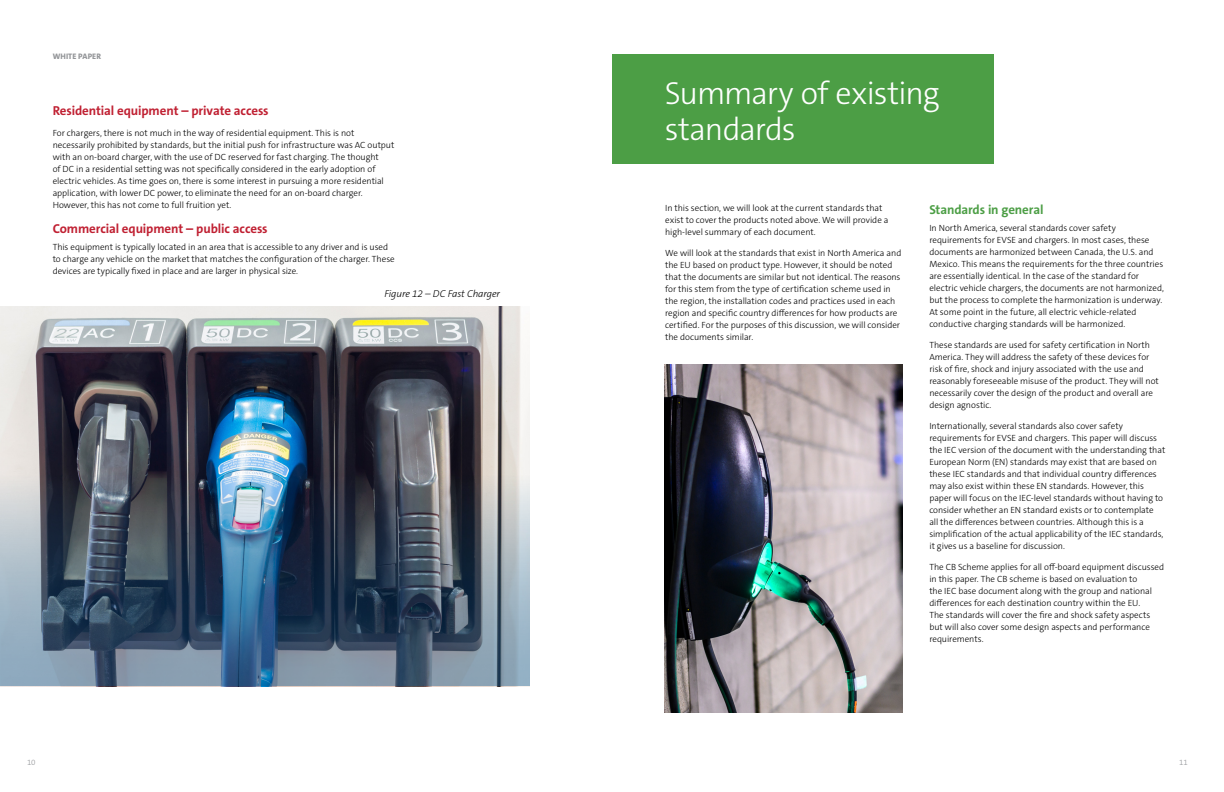
<style>
.page{position:relative;width:1224px;height:792px;background:#fff}
.page>*{position:absolute;margin:0;border:0;box-sizing:border-box;transform-origin:0 0}
.t1{font:300 32px/36px "The Sans C5";letter-spacing:-.035em;color:#fff}
.t2{font:700 13px "The Sans C5";letter-spacing:-.01em;color:#c02032}
.t3{font:700 13px "The Sans C5";letter-spacing:-.01em;color:#4c9e45}
.t4{font:italic 300 10px "The Sans C5";letter-spacing:-.015em;color:#000}
.t5{font:300 9px/12px "The Sans C5";letter-spacing:-.005em;color:#000}
.t6{font:800 8px "The Sans C5";letter-spacing:.01em;color:#939598}
.t7{font:300 8px "The Sans C5";color:#939598}
</style>
<div class="page">
<img style="left:0;top:306px;width:529px;height:381px">
<img style="left:0;top:475px;width:529px;height:211px">
<div style="left:612px;top:54px;width:382px;height:109px;background:#4c9e45"></div>
<img style="left:665px;top:364px;width:237px;height:349px">
<p class="t6" style="left:53px;top:51px;width:50px">WHITE PAPER</p>
<h2 class="t2" style="left:53px;top:102px;width:218px">Residential equipment – private access</h2>
<p class="t5" style="left:53px;top:127px;width:343px">For chargers, there is not much in the way of residential equipment. This is not necessarily prohibited by standards, but the initial push for infrastructure was AC output with an on-board charger, with the use of DC reserved for fast charging. The thought<br>of DC in a residential setting was not specifically considered in the early adoption of electric vehicles. As time goes on, there is some interest in pursuing a more residential application, with lower DC power, to eliminate the need for an on-board charger.<br>However, this has not come to full fruition yet.</p>
<h2 class="t2" style="left:53px;top:220px;width:216px">Commercial equipment – public access</h2>
<p class="t5" style="left:53px;top:241px;width:344px">This equipment is typically located in an area that is accessible to any driver and is used to charge any vehicle on the market that matches the configuration of the charger. These devices are typically fixed in place and are larger in physical size.</p>
<p class="t4" style="left:384px;top:287px;width:117px">Figure 12 – DC Fast Charger</p>
<p class="t7" style="left:27px;top:757px;width:10px">10</p>
<h1 class="t1" style="left:665px;top:75px;width:277px">Summary of existing standards</h1>
<p class="t5" style="left:665px;top:202px;width:225px">In this section, we will look at the current standards that exist to cover the products noted above. We will provide a high-level summary of each document.</p>
<p class="t5" style="left:665px;top:247px;width:238px">We will look at the standards that exist in North America and the EU based on product type. However, it should be noted that the documents are similar but not identical. The reasons for this stem from the type of certification scheme used in the region, the installation codes and practices used in each region and specific country differences for how products are certified. For the purposes of this discussion, we will consider the documents similar.</p>
<h2 class="t3" style="left:929px;top:201px;width:116px">Standards in general</h2>
<p class="t5" style="left:929px;top:222px;width:236px">In North America, several standards cover safety requirements for EVSE and chargers. In most cases, these documents are harmonized between Canada, the U.S. and Mexico. This means the requirements for the three countries are essentially identical. In the case of the standard for electric vehicle chargers, the documents are not harmonized, but the process to complete the harmonization is underway.<br>At some point in the future, all electric vehicle-related conductive charging standards will be harmonized.</p>
<p class="t5" style="left:929px;top:339px;width:231px">These standards are used for safety certification in North America. They will address the safety of these devices for risk of fire, shock and injury associated with the use and reasonably foreseeable misuse of the product. They will not necessarily cover the design of the product and overall are design agnostic.</p>
<p class="t5" style="left:929px;top:420px;width:237px">Internationally, several standards also cover safety requirements for EVSE and chargers. This paper will discuss the IEC version of the document with the understanding that European Norm (EN) standards may exist that are based on these IEC standards and that individual country differences may also exist within these EN standards. However, this paper will focus on the IEC-level standards without having to consider whether an EN standard exists or to contemplate<br>all the differences between countries. Although this is a simplification of the actual applicability of the IEC standards, it gives us a baseline for discussion.</p>
<p class="t5" style="left:929px;top:561px;width:236px">The CB Scheme applies for all off-board equipment discussed in this paper. The CB scheme is based on evaluation to<br>the IEC base document along with the group and national differences for each destination country within the EU.<br>The standards will cover the fire and shock safety aspects but will also cover some design aspects and performance requirements.</p>
<p class="t7" style="left:1179px;top:757px;width:10px">11</p>
</div>
